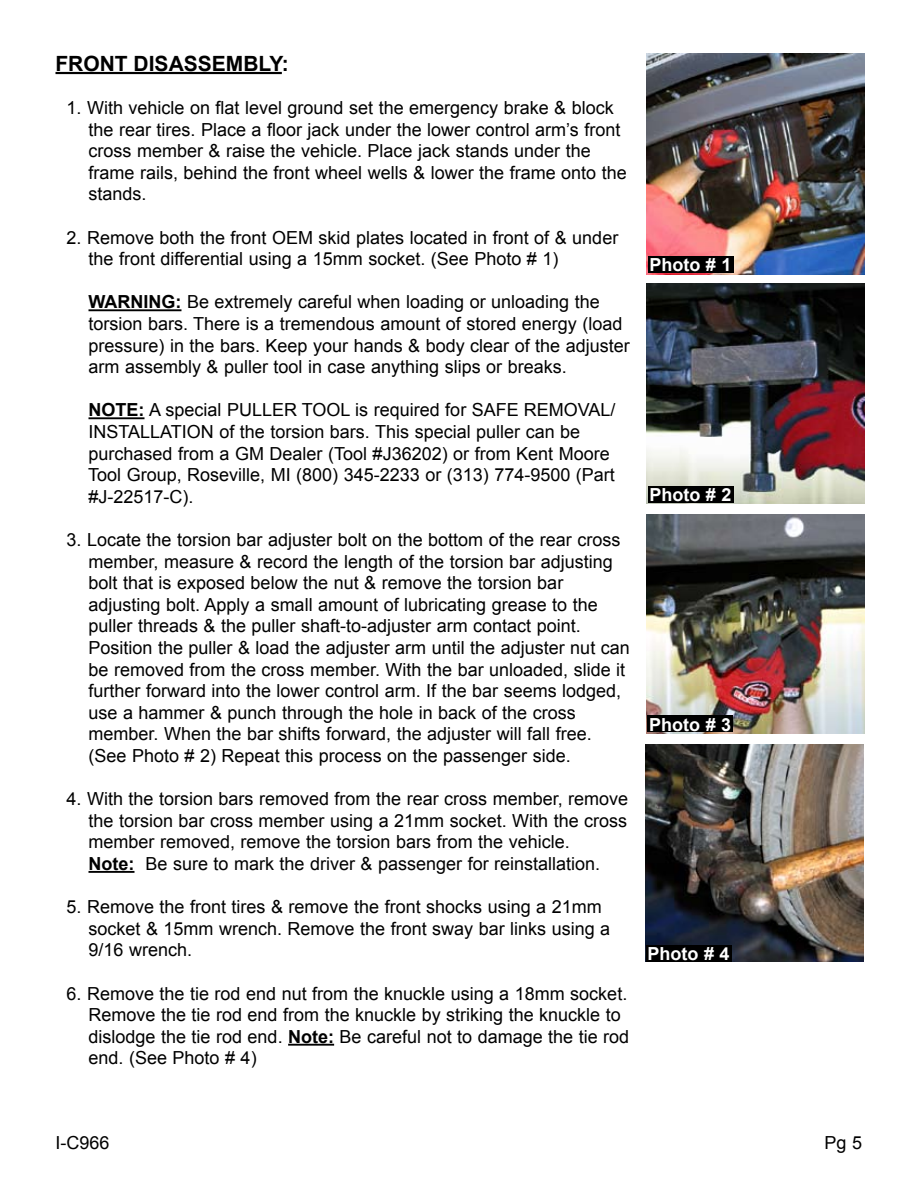
<style>
.page{position:relative;width:918px;height:1188px;background:#fff}
.page>*{position:absolute;margin:0;border:0;box-sizing:border-box;transform-origin:0 0}
.t1{font:700 21px "Arial";color:#000}
.t2{font:18px/21.6px "Arial";color:#000}
.t3{font:700 18px "Arial";color:#fff}
.s1{font-weight:700}
</style>
<div class="page">
<hr style="left:56px;top:72px;width:226px;height:2px;background:#000">
<hr style="left:89px;top:309px;width:92px;height:2px;background:#000">
<hr style="left:89px;top:417px;width:56px;height:2px;background:#000">
<hr style="left:89px;top:871px;width:45px;height:2px;background:#000">
<hr style="left:288px;top:1044px;width:46px;height:2px;background:#000">
<img style="left:647px;top:54px;width:217px;height:220px">
<div style="left:648px;top:256px;width:85px;height:17px;background:#000"></div>
<img style="left:647px;top:284px;width:217px;height:219px">
<div style="left:648px;top:487px;width:85px;height:16px;background:#000"></div>
<img style="left:647px;top:515px;width:217px;height:218px">
<div style="left:648px;top:716px;width:85px;height:16px;background:#000"></div>
<img style="left:646px;top:744px;width:218px;height:217px">
<div style="left:646px;top:945px;width:85px;height:16px;background:#000"></div>
<p class="t1" style="left:56px;top:50px;width:235px">FRONT DISASSEMBLY:</p>
<p class="t2" style="left:89px;top:97px;width:540px;text-indent:-22px">1. With vehicle on flat level ground set the emergency brake &amp; block the rear tires. Place a floor jack under the lower control arm’s front cross member &amp; raise the vehicle. Place jack stands under the frame rails, behind the front wheel wells &amp; lower the frame onto the stands.</p>
<p class="t2" style="left:89px;top:227px;width:531px;text-indent:-22px">2. Remove both the front OEM skid plates located in front of &amp; under the front differential using a 15mm socket. (See Photo # 1)</p>
<p class="t2" style="left:89px;top:291px;width:543px"><span class="s1">WARNING:</span> Be extremely careful when loading or unloading the torsion bars. There is a tremendous amount of stored energy (load pressure) in the bars. Keep your hands &amp; body clear of the adjuster arm assembly &amp; puller tool in case anything slips or breaks.</p>
<p class="t2" style="left:88px;top:399px;width:529px"><span class="s1">NOTE:</span> A special PULLER TOOL is required for SAFE REMOVAL/ INSTALLATION of the torsion bars. This special puller can be purchased from a GM Dealer (Tool #J36202) or from Kent Moore Tool Group, Roseville, MI (800) 345-2233 or (313) 774-9500 (Part #J-22517-C).</p>
<p class="t2" style="left:89px;top:529px;width:543px;text-indent:-22px">3. Locate the torsion bar adjuster bolt on the bottom of the rear cross member, measure &amp; record the length of the torsion bar adjusting bolt that is exposed below the nut &amp; remove the torsion bar adjusting bolt. Apply a small amount of lubricating grease to the puller threads &amp; the puller shaft-to-adjuster arm contact point.<br>Position the puller &amp; load the adjuster arm until the adjuster nut can be removed from the cross member. With the bar unloaded, slide it further forward into the lower control arm. If the bar seems lodged, use a hammer &amp; punch through the hole in back of the cross member. When the bar shifts forward, the adjuster will fall free. (See Photo # 2) Repeat this process on the passenger side.</p>
<p class="t2" style="left:89px;top:788px;width:541px;text-indent:-22px">4. With the torsion bars removed from the rear cross member, remove the torsion bar cross member using a 21mm socket. With the cross member removed, remove the torsion bars from the vehicle.<br><span class="s1">Note:</span> Be sure to mark the driver &amp; passenger for reinstallation.</p>
<p class="t2" style="left:89px;top:896px;width:523px;text-indent:-22px">5. Remove the front tires &amp; remove the front shocks using a 21mm socket &amp; 15mm wrench. Remove the front sway bar links using a<br>9/16 wrench.</p>
<p class="t2" style="left:89px;top:983px;width:542px;text-indent:-22px">6. Remove the tie rod end nut from the knuckle using a 18mm socket.<br>Remove the tie rod end from the knuckle by striking the knuckle to dislodge the tie rod end. <span class="s1">Note:</span> Be careful not to damage the tie rod end. (See Photo # 4)</p>
<p class="t3" style="left:650px;top:253px;width:84px">Photo # 1</p>
<p class="t3" style="left:650px;top:483px;width:84px">Photo # 2</p>
<p class="t3" style="left:649px;top:712px;width:84px">Photo # 3</p>
<p class="t3" style="left:648px;top:942px;width:84px">Photo # 4</p>
<p class="t2" style="left:56px;top:1132px;width:56px">I-C966</p>
<p class="t2" style="left:825px;top:1132px;width:39px">Pg 5</p>
</div>
